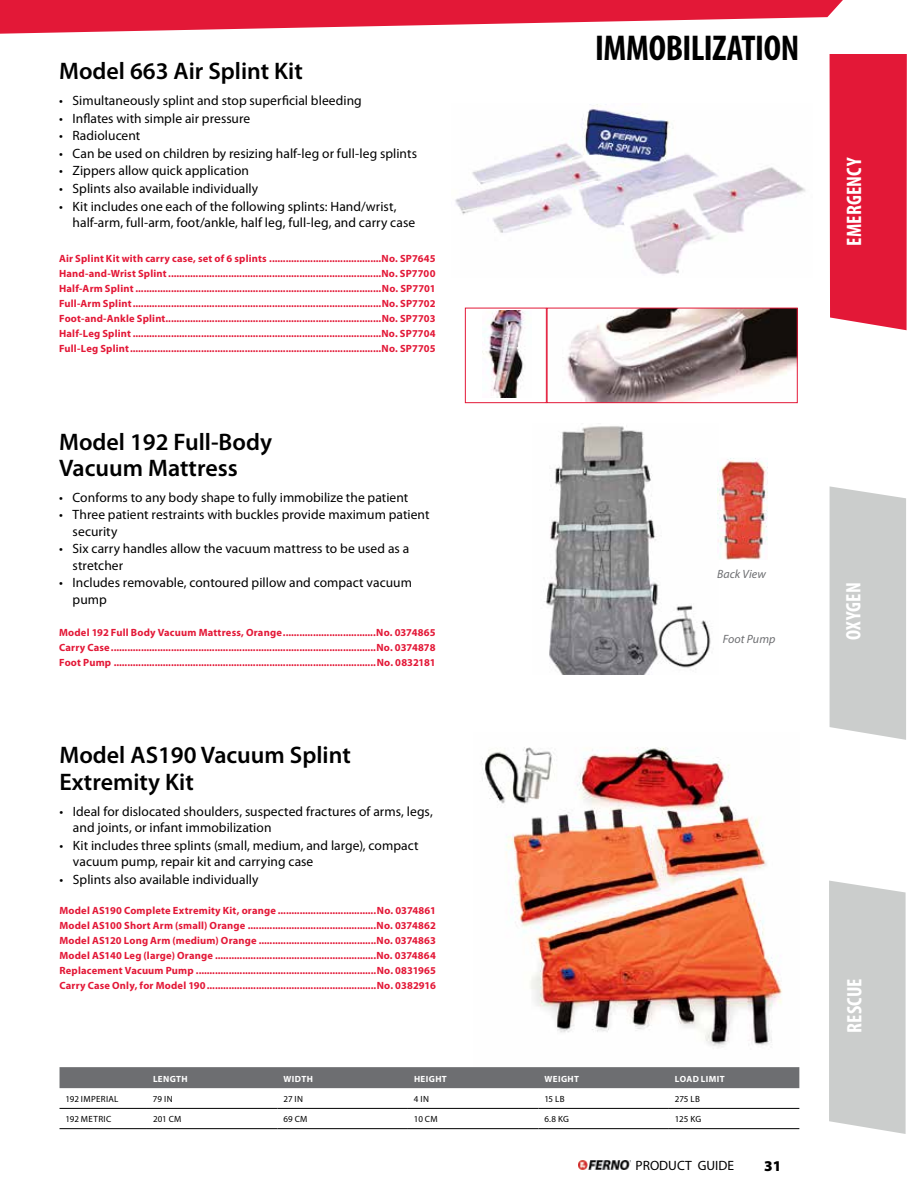
<style>
.page{position:relative;width:918px;height:1188px;background:#fff}
.page>*{position:absolute;margin:0;border:0;box-sizing:border-box;transform-origin:0 0}
.t1{font:700 condensed 36px "Myriad Pro";letter-spacing:-.01em;color:#000}
.t2{font:600 24px/25.5px "Myriad Pro";color:#000}
.t3{font:700 condensed 21px "Myriad Pro";letter-spacing:.01em;color:#fff}
.t4{font:900 15px "Myriad Pro";color:#000}
.t5{font:13.5px/16.5px "Myriad Pro";letter-spacing:.005em;color:#000}
.t6{font:italic 12px "Myriad Pro";letter-spacing:.01em;color:#6d6e71}
.t7{font:700 10.5px/15px "Myriad Pro";letter-spacing:.015em;color:#e31837;text-align:justify}
.t8{font:9px "Myriad Pro";letter-spacing:.035em;color:#000}
.t9{font:700 9px "Myriad Pro";letter-spacing:.04em;color:#fff}
</style>
<div class="page">
<img style="left:481px;top:747px;width:301px;height:301px">
<img style="left:544px;top:426px;width:174px;height:249px">
<img style="left:455px;top:104px;width:351px;height:171px">
<img style="left:482px;top:310px;width:44px;height:88px">
<div style="left:465px;top:308px;width:82px;height:95px;border:1px solid #e31837"></div>
<img style="left:567px;top:310px;width:229px;height:91px">
<div style="left:547px;top:308px;width:251px;height:95px;border:1px solid #e31837"></div>
<div style="left:60px;top:1067px;width:739px;height:21px;background:#6d6e71"></div>
<hr style="left:60px;top:1108px;width:87px;height:1px;background:#000">
<hr style="left:147px;top:1108px;width:130px;height:1px;background:#000">
<hr style="left:277px;top:1108px;width:131px;height:1px;background:#000">
<hr style="left:408px;top:1108px;width:130px;height:1px;background:#000">
<hr style="left:538px;top:1108px;width:131px;height:1px;background:#000">
<hr style="left:669px;top:1108px;width:130px;height:1px;background:#000">
<hr style="left:60px;top:1128px;width:87px;height:1px;background:#000">
<hr style="left:147px;top:1128px;width:130px;height:1px;background:#000">
<hr style="left:277px;top:1128px;width:131px;height:1px;background:#000">
<hr style="left:408px;top:1128px;width:130px;height:1px;background:#000">
<hr style="left:538px;top:1128px;width:131px;height:1px;background:#000">
<hr style="left:669px;top:1128px;width:130px;height:1px;background:#000">
<img style="left:718px;top:458px;width:49px;height:102px">
<img style="left:579px;top:1160px;width:51px;height:10px">
<svg style="left:830px;top:486px;width:76px;height:254px;background:#ced0cf"></svg>
<div style="left:845px;top:495px;width:28px;height:233px;background:#cbcdcc"></div>
<svg style="left:829px;top:881px;width:77px;height:253px;background:#cfd0d0"></svg>
<div style="left:846px;top:889px;width:28px;height:234px;background:#cbcdcc"></div>
<svg style="left:0;top:0;width:843px;height:34px;fill:#e31837"></svg>
<div style="left:830px;top:54px;width:77px;height:276px;background:#e31837"></div>
<h2 class="t2" style="left:59px;top:59px;width:245px">Model 663 Air Splint Kit</h2>
<p class="t5" style="left:59px;top:93px;width:304px">• Simultaneously splint and stop superficial bleeding</p>
<p class="t5" style="left:59px;top:110px;width:193px">• Inflates with simple air pressure</p>
<p class="t5" style="left:59px;top:128px;width:83px">• Radiolucent</p>
<p class="t5" style="left:59px;top:145px;width:359px">• Can be used on children by resizing half-leg or full-leg splints</p>
<p class="t5" style="left:59px;top:163px;width:191px">• Zippers allow quick application</p>
<p class="t5" style="left:59px;top:181px;width:201px">• Splints also available individually</p>
<p class="t5" style="left:73px;top:198px;width:344px;text-indent:-14px">• Kit includes one each of the following splints: Hand/wrist, half-arm, full-arm, foot/ankle, half leg, full-leg, and carry case</p>
<p class="t7" style="left:59px;top:251px;width:378px">Air Splint Kit with carry case, set of 6 splints .........................................No. SP7645<br>Hand-and-Wrist Splint ..............................................................................No. SP7700<br>Half-Arm Splint ..........................................................................................No. SP7701<br>Full-Arm Splint...........................................................................................No. SP7702<br>Foot-and-Ankle Splint...............................................................................No. SP7703<br>Half-Leg Splint ...........................................................................................No. SP7704<br>Full-Leg Splint............................................................................................No. SP7705</p>
<h1 class="t1" style="left:595px;top:26px;width:206px">IMMOBILIZATION</h1>
<h2 class="t2" style="left:59px;top:430px;width:214px">Model 192 Full-Body<br>Vacuum Mattress</h2>
<p class="t5" style="left:59px;top:489px;width:351px">• Conforms to any body shape to fully immobilize the patient</p>
<p class="t5" style="left:73px;top:507px;width:358px;text-indent:-14px">• Three patient restraints with buckles provide maximum patient security</p>
<p class="t5" style="left:73px;top:541px;width:338px;text-indent:-14px">• Six carry handles allow the vacuum mattress to be used as a stretcher</p>
<p class="t5" style="left:73px;top:575px;width:341px;text-indent:-14px">• Includes removable, contoured pillow and compact vacuum pump</p>
<p class="t7" style="left:59px;top:625px;width:378px">Model 192 Full Body Vacuum Mattress, Orange..................................No. 0374865<br>Carry Case.................................................................................................No. 0374878<br>Foot Pump ................................................................................................No. 0832181</p>
<p class="t6" style="left:723px;top:632px;width:54px">Foot Pump</p>
<p class="t6" style="left:717px;top:566px;width:50px">Back View</p>
<h2 class="t2" style="left:59px;top:742px;width:293px;line-height:26.5px">Model AS190 Vacuum Splint<br>Extremity Kit</h2>
<p class="t5" style="left:73px;top:803px;width:361px;text-indent:-14px">• Ideal for dislocated shoulders, suspected fractures of arms, legs, and joints, or infant immobilization</p>
<p class="t5" style="left:73px;top:837px;width:347px;text-indent:-14px">• Kit includes three splints (small, medium, and large), compact vacuum pump, repair kit and carrying case</p>
<p class="t5" style="left:59px;top:871px;width:201px">• Splints also available individually</p>
<p class="t7" style="left:59px;top:903px;width:378px">Model AS190 Complete Extremity Kit, orange ....................................No. 0374861<br>Model AS100 Short Arm (small) Orange ...............................................No. 0374862<br>Model AS120 Long Arm (medium) Orange ...........................................No. 0374863<br>Model AS140 Leg (large) Orange ...........................................................No. 0374864<br>Replacement Vacuum Pump ..................................................................No. 0831965<br>Carry Case Only, for Model 190..............................................................No. 0382916</p>
<p class="t9" style="left:153px;top:1074px;width:36px">LENGTH</p>
<p class="t9" style="left:284px;top:1074px;width:31px">WIDTH</p>
<p class="t9" style="left:414px;top:1074px;width:34px">HEIGHT</p>
<p class="t9" style="left:545px;top:1074px;width:36px">WEIGHT</p>
<p class="t9" style="left:675px;top:1074px;width:51px">LOAD LIMIT</p>
<p class="t8" style="left:66px;top:1094px;width:54px">192 IMPERIAL</p>
<p class="t8" style="left:153px;top:1094px;width:21px">79 IN</p>
<p class="t8" style="left:283px;top:1094px;width:21px">27 IN</p>
<p class="t8" style="left:414px;top:1094px;width:17px">4 IN</p>
<p class="t8" style="left:544px;top:1094px;width:22px">15 LB</p>
<p class="t8" style="left:675px;top:1094px;width:27px">275 LB</p>
<p class="t8" style="left:66px;top:1114px;width:47px">192 METRIC</p>
<p class="t8" style="left:153px;top:1114px;width:30px">201 CM</p>
<p class="t8" style="left:283px;top:1114px;width:26px">69 CM</p>
<p class="t8" style="left:414px;top:1114px;width:25px">10 CM</p>
<p class="t8" style="left:544px;top:1114px;width:26px">6.8 KG</p>
<p class="t8" style="left:675px;top:1114px;width:28px">125 KG</p>
<p class="t5" style="left:636px;top:1157px;width:100px">PRODUCT GUIDE</p>
<h3 class="t4" style="left:764px;top:1157px;width:19px">31</h3>
<h3 class="t3" style="left:841px;top:246px;width:90px;rotate:-90deg">EMERGENCY</h3>
<h3 class="t3" style="left:840px;top:640px;width:59px;rotate:-90deg">OXYGEN</h3>
<h3 class="t3" style="left:841px;top:1033px;width:56px;rotate:-90deg">RESCUE</h3>
</div>
